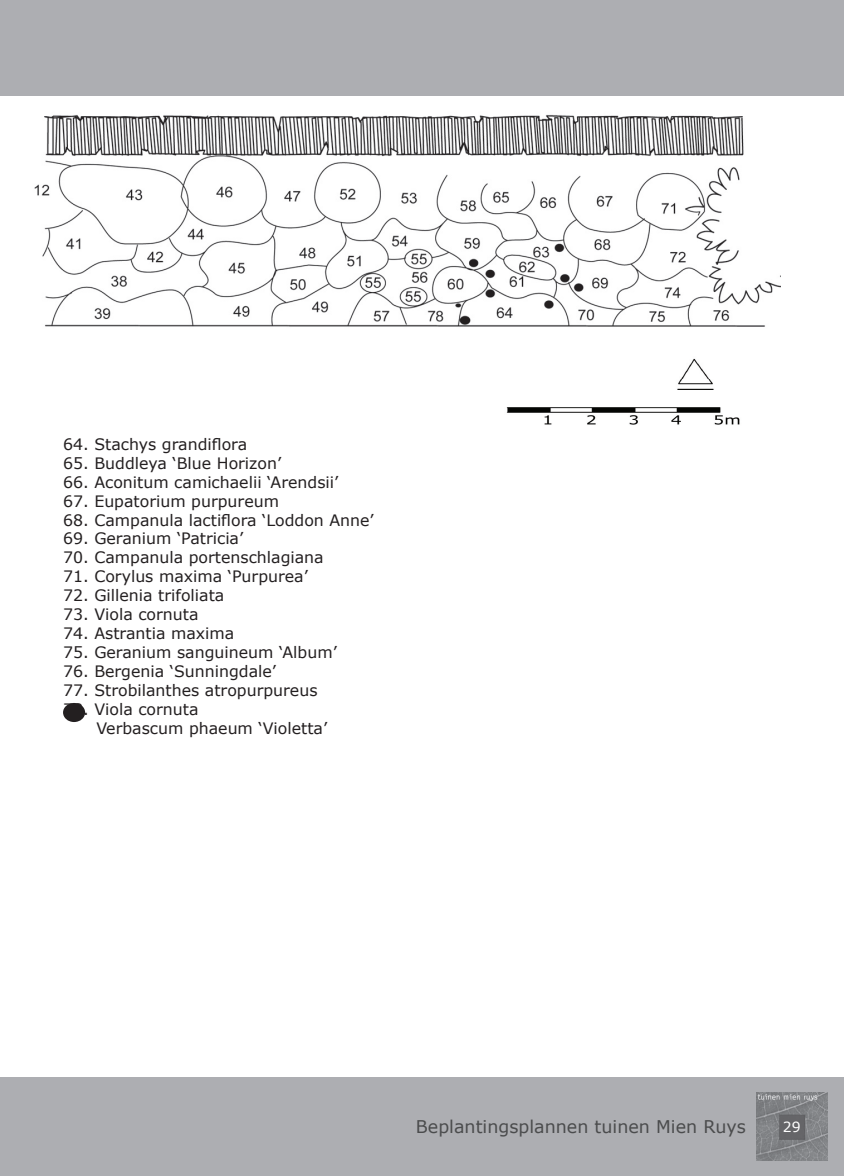
<style>
.page{position:relative;width:844px;height:1176px;background:#fff}
.page>*{position:absolute;margin:0;border:0;box-sizing:border-box;transform-origin:0 0}
.t1{font:17.5px "Verdana";color:#4b4c4d}
.t2{font:15.75px/18.9px "Verdana";color:#231f20}
.t3{font:14px "Verdana";color:#fff}
</style>
<div class="page">
<div style="left:0;top:1077px;width:843px;height:99px;background:#adaeb2"></div>
<div style="left:0;top:0;width:843px;height:96px;background:#adaeb2"></div>
<img style="left:756px;top:1093px;width:71px;height:68px">
<img style="left:34px;top:114px;width:746px;height:213px">
<img style="left:681px;top:358px;width:28px;height:21px">
<img style="left:506px;top:379px;width:234px;height:46px">
<div style="left:63px;top:703px;width:22px;height:19px;background:#231f20;border-radius:50%"></div>
<p class="t2" style="left:63px;top:434px;width:185px">64. Stachys grandiflora</p>
<p class="t2" style="left:63px;top:453px;width:220px">65. Buddleya ‘Blue Horizon’</p>
<p class="t2" style="left:63px;top:472px;width:277px">66. Aconitum camichaelii ‘Arendsii’</p>
<p class="t2" style="left:63px;top:491px;width:217px">67. Eupatorium purpureum</p>
<p class="t2" style="left:63px;top:510px;width:312px">68. Campanula lactiflora ‘Loddon Anne’</p>
<p class="t2" style="left:63px;top:529px;width:182px">69. Geranium ‘Patricia’</p>
<p class="t2" style="left:63px;top:548px;width:262px">70. Campanula portenschlagiana</p>
<p class="t2" style="left:63px;top:566px;width:246px">71. Corylus maxima ‘Purpurea’</p>
<p class="t2" style="left:63px;top:585px;width:163px">72. Gillenia trifoliata</p>
<p class="t2" style="left:63px;top:604px;width:137px">73. Viola cornuta</p>
<p class="t2" style="left:63px;top:623px;width:173px">74. Astrantia maxima</p>
<p class="t2" style="left:63px;top:642px;width:275px">75. Geranium sanguineum ‘Album’</p>
<p class="t2" style="left:63px;top:661px;width:214px">76. Bergenia ‘Sunningdale’</p>
<p class="t2" style="left:63px;top:680px;width:256px">77. Strobilanthes atropurpureus</p>
<p class="t2" style="left:96px;top:699px;width:232px;text-indent:-33px">78. Viola cornuta<br>Verbascum phaeum ‘Violetta’</p>
<p class="t1" style="left:416px;top:1115px;width:331px">Beplantingsplannen tuinen Mien Ruys</p>
<p class="t3" style="left:782px;top:1118px;width:19px">29</p>
</div>
